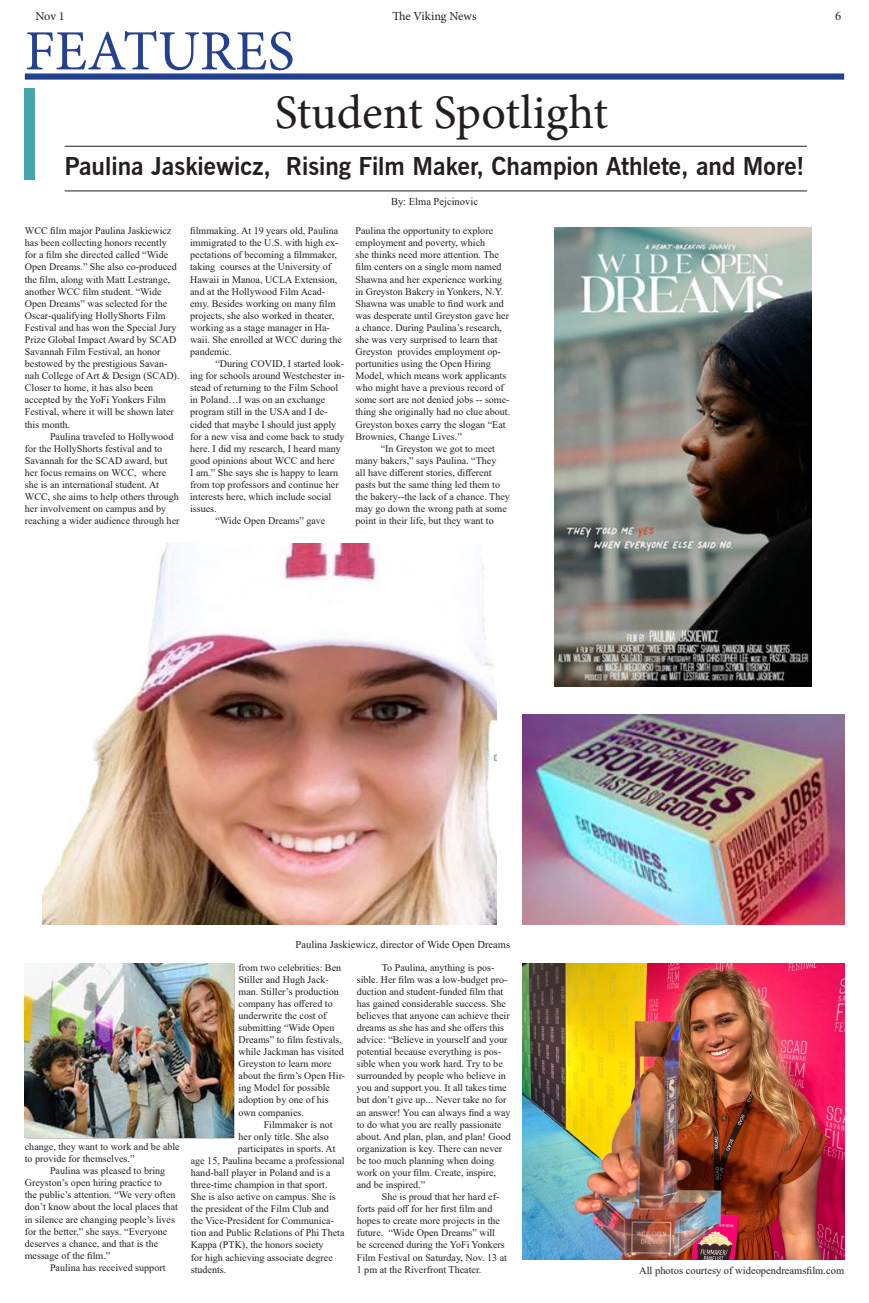
<style>
.page{position:relative;width:869px;height:1303px;background:#fff}
.page>*{position:absolute;margin:0;border:0;box-sizing:border-box;transform-origin:0 0}
.Paragraph_Style_1{font:56.88px "Minion Pro";color:#24418f}
.HEADLINE_1{font:48.12px "Minion Pro";color:#231f20}
.DECK{font:700 24.5px "News Gothic BT";color:#231f20}
.t1{font:12.25px "Minion Pro";letter-spacing:-.005em;color:#231f20}
.t2{font:12.25px "Times New Roman";color:#231f20}
.BYLINE{font:10.5px "Times New Roman";color:#231f20}
.t3{font:10.06px/12.1px "Times New Roman";color:#231f20}
</style>
<div class="page">
<div style="left:25px;top:73px;width:818px;height:7px;background:#24418f"></div>
<hr style="left:65px;top:146px;width:741px;height:1px;background:#231f20">
<hr style="left:65px;top:190px;width:741px;height:1px;background:#231f20">
<div style="left:25px;top:89px;width:10px;height:91px;background:#47a5ad"></div>
<img style="left:554px;top:227px;width:257px;height:459px">
<img style="left:42px;top:543px;width:454px;height:381px">
<img style="left:522px;top:714px;width:321px;height:210px">
<img style="left:25px;top:963px;width:209px;height:174px">
<img style="left:522px;top:963px;width:321px;height:296px">
<p class="t1" style="left:35px;top:8px;width:31px">Nov 1</p>
<p class="t1" style="left:392px;top:8px;width:85px">The Viking News</p>
<p class="t2" style="left:834px;top:8px;width:8px">6</p>
<p class="Paragraph_Style_1" style="left:25px;top:13px;width:271px">FEATURES</p>
<p class="HEADLINE_1" style="left:275px;top:80px;width:334px">Student Spotlight</p>
<p class="DECK" style="left:64px;top:151px;width:741px">Paulina Jaskiewicz, Rising Film Maker, Champion Athlete, and More!</p>
<p class="t3" style="left:25px;top:224px;width:156px">WCC film major Paulina Jaskiewicz has been collecting honors recently for a film she directed called “Wide Open Dreams.” She also co-produced the film, along with Matt Lestrange, another WCC film student. “Wide Open Dreams” was selected for the Oscar-qualifying HollyShorts Film Festival and has won the Special Jury Prize Global Impact Award by SCAD Savannah Film Festival, an honor bestowed by the prestigious Savan&shy;nah College of Art &amp; Design (SCAD).<br>Closer to home, it has also been accepted by the YoFi Yonkers Film Festival, where it will be shown later this month.</p>
<p class="t3" style="left:25px;top:430px;width:156px;text-indent:25px">Paulina traveled to Hollywood for the HollyShorts festival and to Savannah for the SCAD award, but her focus remains on WCC, where she is an international student. At WCC, she aims to help others through her involvement on campus and by reaching a wider audience through her</p>
<p class="t3" style="left:190px;top:224px;width:153px">filmmaking. At 19 years old, Paulina immigrated to the U.S. with high ex&shy;pectations of becoming a filmmaker, taking courses at the University of<br>Hawaii in Manoa, UCLA Extension, and at the Hollywood Film Acad&shy;emy. Besides working on many film projects, she also worked in theater, working as a stage manager in Ha&shy;waii. She enrolled at WCC during the pandemic.</p>
<p class="t3" style="left:190px;top:357px;width:156px;text-indent:25px">“During COVID, I started look&shy;ing for schools around Westchester in&shy;stead of returning to the Film School in Poland…I was on an exchange program still in the USA and I de&shy;cided that maybe I should just apply for a new visa and come back to study here. I did my research, I heard many good opinions about WCC and here<br>I am.” She says she is happy to learn from top professors and continue her interests here, which include social issues.</p>
<p class="t3" style="left:215px;top:514px;width:111px">“Wide Open Dreams” gave</p>
<p class="BYLINE" style="left:391px;top:194px;width:88px">By: Elma Pejcinovic</p>
<p class="t3" style="left:355px;top:224px;width:156px">Paulina the opportunity to explore employment and poverty, which<br>she thinks need more attention. The film centers on a single mom named Shawna and her experience working in Greyston Bakery in Yonkers, N.Y.<br>Shawna was unable to find work and was desperate until Greyston gave her a chance. During Paulina’s research, she was very surprised to learn that Greyston provides employment op&shy;portunities using the Open Hiring Model, which means work applicants who might have a previous record of some sort are not denied jobs -- some&shy;thing she originally had no clue about.<br>Greyston boxes carry the slogan “Eat Brownies, Change Lives.”</p>
<p class="t3" style="left:355px;top:442px;width:156px;text-indent:25px">“In Greyston we got to meet many bakers,” says Paulina. “They<br>all have different stories, different pasts but the same thing led them to the bakery--the lack of a chance. They may go down the wrong path at some point in their life, but they want to</p>
<p class="t3" style="left:25px;top:1140px;width:156px">change, they want to work and be able to provide for themselves.”</p>
<p class="t3" style="left:25px;top:1164px;width:154px;text-indent:25px">Paulina was pleased to bring Greyston’s open hiring practice to<br>the public’s attention. “We very often don’t know about the local places that in silence are changing people’s lives for the better,” she says. “Everyone deserves a chance, and that is the message of the film.”</p>
<p class="t3" style="left:50px;top:1260px;width:117px">Paulina has received support</p>
<p class="BYLINE" style="left:295px;top:936px;width:216px">Paulina Jaskiewicz, director of Wide Open Dreams</p>
<p class="t3" style="left:238px;top:960px;width:108px">from two celebrities: Ben<br>Stiller and Hugh Jack&shy;man. Stiller’s production company has offered to underwrite the cost of submitting “Wide Open<br>Dreams” to film festivals, while Jackman has visited<br>Greyston to learn more about the firm’s Open Hir&shy;ing Model for possible adoption by one of his own companies.</p>
<p class="t3" style="left:263px;top:1117px;width:70px">Filmmaker is not</p>
<p class="t3" style="left:238px;top:1129px;width:92px">her only title. She also</p>
<p class="t3" style="left:237px;top:1141px;width:99px">participates in sports. At</p>
<p class="t3" style="left:191px;top:1153px;width:155px">age 15, Paulina became a professional</p>
<p class="t3" style="left:191px;top:1166px;width:141px">hand-ball player in Poland and is a</p>
<p class="t3" style="left:191px;top:1178px;width:138px">three-time champion in that sport.</p>
<p class="t3" style="left:191px;top:1190px;width:146px">She is also active on campus. She is</p>
<p class="t3" style="left:191px;top:1202px;width:140px">the president of the Film Club and</p>
<p class="t3" style="left:191px;top:1214px;width:145px">the Vice-President for Communica-</p>
<p class="t3" style="left:191px;top:1226px;width:155px">tion and Public Relations of Phi Theta</p>
<p class="t3" style="left:191px;top:1238px;width:134px">Kappa (PTK), the honors society</p>
<p class="t3" style="left:191px;top:1250px;width:143px">for high achieving associate degree</p>
<p class="t3" style="left:191px;top:1262px;width:37px">students.</p>
<p class="t3" style="left:356px;top:960px;width:155px;text-indent:25px">To Paulina, anything is pos&shy;sible. Her film was a low-budget pro&shy;duction and student-funded film that has gained considerable success. She believes that anyone can achieve their dreams as she has and she offers this advice: “Believe in yourself and your potential because everything is pos&shy;sible when you work hard. Try to be surrounded by people who believe in you and support you. It all takes time but don’t give up... Never take no for an answer! You can always find a way to do what you are really passionate about. And plan, plan, and plan! Good organization is key. There can never be too much planning when doing work on your film. Create, inspire, and be inspired.”</p>
<p class="t3" style="left:356px;top:1190px;width:152px;text-indent:25px">She is proud that her hard ef&shy;forts paid off for her first film and hopes to create more projects in the future. “Wide Open Dreams” will be screened during the YoFi Yonkers Film Festival on Saturday, Nov. 13 at 1 pm at the Riverfront Theater.</p>
<p class="BYLINE" style="left:638px;top:1262px;width:206px">All photos courtesy of wideopendreamsfilm.com</p>
</div>
